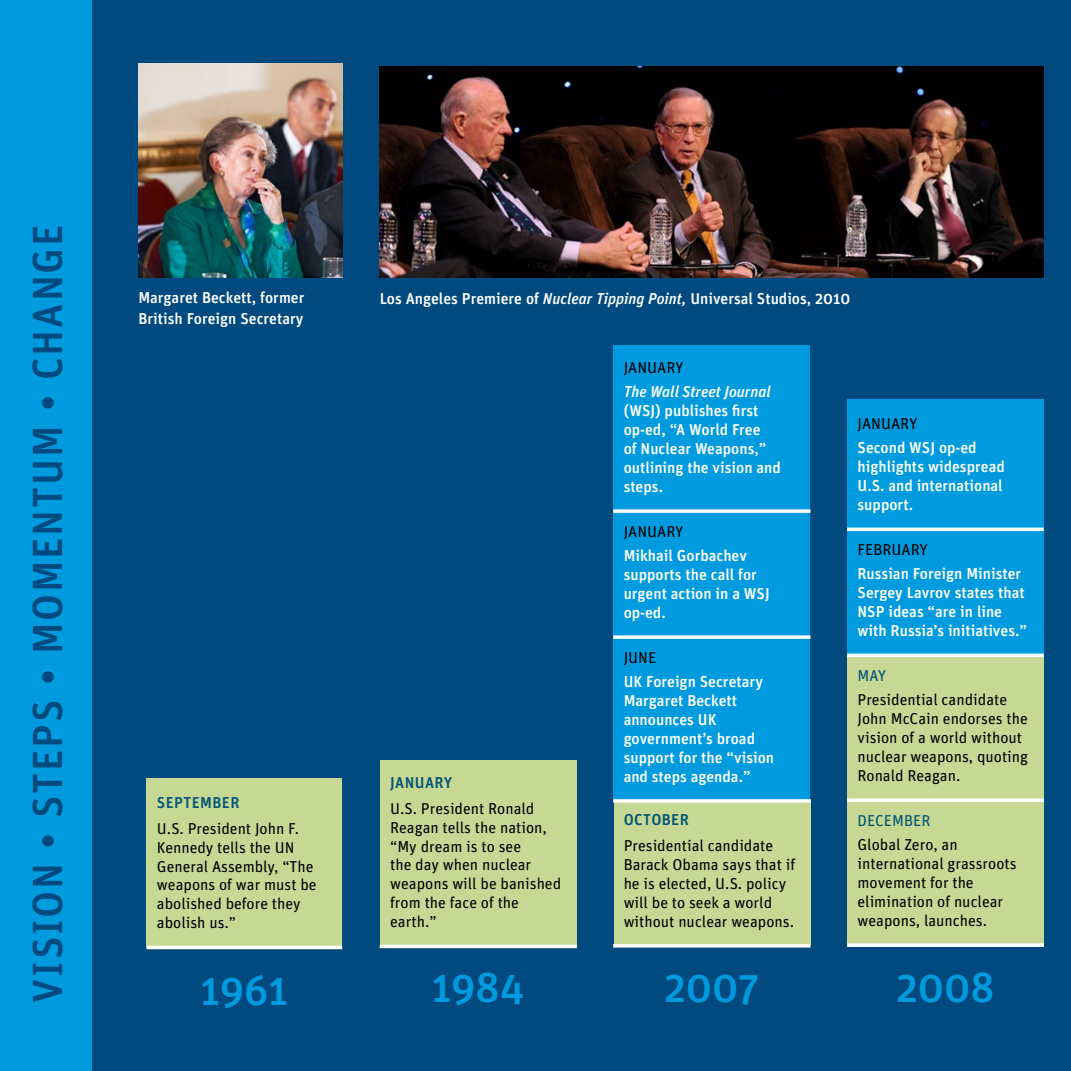
<style>
.page{position:relative;width:1071px;height:1071px;background:#fff}
.page>*{position:absolute;margin:0;border:0;box-sizing:border-box;transform-origin:0 0}
.t1{font:500 42px "Unit";letter-spacing:.045em;color:#004a80}
.t2{font:500 42px "Unit";color:#009bdf}
.t3{font:15.75px/18.9px "Unit";color:#000}
.t4{font:500 15.75px/18.9px "Unit";color:#fff}
.t5{font:500 15.75px "Unit";letter-spacing:.025em;color:#005476}
.t6{font:italic 500 15.75px "Unit";color:#fff}
.t7{font:15.75px "Unit";color:#005476}
.s1{font-style:italic}
</style>
<div class="page">
<div style="left:92px;top:0;width:979px;height:1071px;background:#004a80"></div>
<div style="left:847px;top:656px;width:197px;height:291px;background:#c6d893"></div>
<div style="left:380px;top:760px;width:196px;height:187px;background:#c6d893"></div>
<div style="left:614px;top:800px;width:197px;height:145px;background:#c6d893"></div>
<div style="left:146px;top:778px;width:196px;height:169px;background:#c6d893"></div>
<hr style="left:146px;top:946px;width:196px;height:3px;background:#fff">
<hr style="left:380px;top:945px;width:197px;height:3px;background:#fff">
<div style="left:847px;top:400px;width:197px;height:256px;background:#009bdf"></div>
<hr style="left:847px;top:528px;width:197px;height:3px;background:#fff">
<hr style="left:847px;top:654px;width:197px;height:3px;background:#fff">
<svg style="left:847px;top:798px;width:197px;height:4px"></svg>
<svg style="left:847px;top:943px;width:197px;height:4px"></svg>
<div style="left:613px;top:345px;width:197px;height:455px;background:#009bdf"></div>
<svg style="left:613px;top:509px;width:198px;height:4px"></svg>
<svg style="left:613px;top:635px;width:198px;height:4px"></svg>
<svg style="left:613px;top:799px;width:198px;height:4px"></svg>
<svg style="left:613px;top:944px;width:198px;height:4px"></svg>
<div style="left:0;top:0;width:92px;height:1071px;background:#009bdf"></div>
<img style="left:138px;top:63px;width:204px;height:214px">
<img style="left:380px;top:66px;width:664px;height:211px">
<h1 class="t1" style="left:22px;top:1003px;width:780px;rotate:-90deg">VISION • STEPS • MOMENTUM • CHANGE</h1>
<p class="t4" style="left:138px;top:287px;width:168px;line-height:21px">Margaret Beckett, former<br>British Foreign Secretary</p>
<p class="t4" style="left:380px;top:289px;width:472px">Los Angeles Premiere of <span class="s1">Nuclear Tipping Point,</span> U niversal Studios, 2010</p>
<p class="t5" style="left:157px;top:793px;width:81px">September</p>
<p class="t3" style="left:157px;top:819px;width:161px">U .S. President John F.<br>Kennedy tells the U N<br>General Assembly, “The weapons of war must be abolished before they abolish us.”</p>
<p class="t5" style="left:390px;top:773px;width:64px">January</p>
<p class="t3" style="left:390px;top:799px;width:173px">U .S. President Ronald<br>Reagan tells the nation, “My dream is to see<br>the day when nuclear weapons will be banished from the face of the earth.”</p>
<p class="t3" style="left:624px;top:358px;width:62px">Jan uary</p>
<p class="t6" style="left:624px;top:382px;width:149px">The Wall Street Journal</p>
<p class="t4" style="left:624px;top:401px;width:159px">(WSJ) publishes first op-ed, “A World Free<br>of Nuclear Weapons,” outlining the vision and steps.</p>
<p class="t3" style="left:624px;top:522px;width:62px">Jan uary</p>
<p class="t4" style="left:624px;top:546px;width:146px">Mikhail Gorbachev supports the call for urgent action in a WSJ op-ed.</p>
<p class="t3" style="left:624px;top:648px;width:34px">June</p>
<p class="t4" style="left:624px;top:672px;width:152px">U K Foreign Secretary<br>Margaret Beckett announces U K government’s broad support for the “vision and steps agenda.”</p>
<p class="t5" style="left:624px;top:810px;width:63px">October</p>
<p class="t3" style="left:624px;top:836px;width:173px">Presidential candidate<br>Barack Obama says that if he is elected, U .S. policy will be to seek a world without nuclear weapons.</p>
<p class="t3" style="left:858px;top:414px;width:62px">Jan uary</p>
<p class="t4" style="left:858px;top:438px;width:149px">Second WSJ op-ed highlights widespread<br>U .S. and international support.</p>
<p class="t3" style="left:858px;top:540px;width:72px">February</p>
<p class="t4" style="left:858px;top:564px;width:171px">Russian Foreign Minister<br>Sergey Lavrov states that<br>NSP ideas “are in line with Russia’s initiatives.”</p>
<p class="t7" style="left:858px;top:667px;width:30px">May</p>
<p class="t3" style="left:858px;top:690px;width:172px">Presidential candidate<br>John McCain endorses the vision of a world without nuclear weapons, quoting<br>Ronald Reagan.</p>
<p class="t7" style="left:858px;top:811px;width:74px">Decem ber</p>
<p class="t3" style="left:858px;top:835px;width:161px">Global Zero, an international grassroots movement for the elimination of nuclear weapons, launches.</p>
<h1 class="t2" style="left:432px;top:962px;width:94px">1984</h1>
<h1 class="t2" style="left:201px;top:965px;width:89px">1961</h1>
<h1 class="t2" style="left:664px;top:962px;width:96px">2007</h1>
<h1 class="t2" style="left:896px;top:962px;width:100px">2008</h1>
</div>
